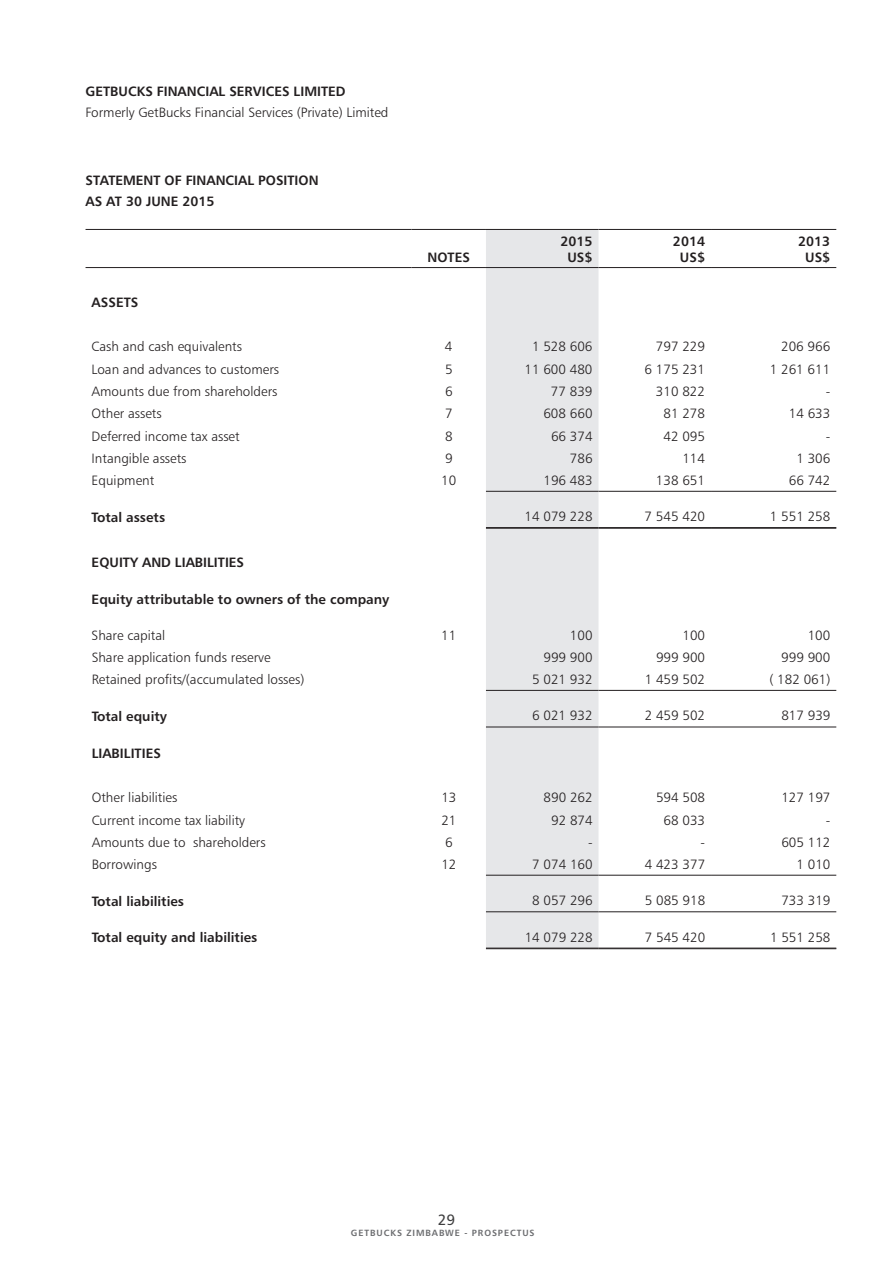
<style>
.page{position:relative;width:893px;height:1263px;background:#fff}
.page>*{position:absolute;margin:0;border:0;box-sizing:border-box;transform-origin:0 0}
.t1{font:15px "Humanist 777 BT Roman B";color:#3e3e3f}
.t2{font:13.5px "Humanist 777 BT Light B";color:#231f20}
.t3{font:13.5px/15.3px "Humanist 777 BT Bold B";color:#231f20;text-align:center}
.t4{font:9px "Humanist 777 BT Bold B";letter-spacing:.1em;color:#6c6d70}
</style>
<div class="page">
<div style="left:486px;top:230px;width:112px;height:718px;background:#e6e7e9"></div>
<hr style="left:86px;top:267px;width:326px;height:1px;background:#231f20">
<hr style="left:86px;top:229px;width:326px;height:1px;background:#231f20">
<hr style="left:412px;top:229px;width:74px;height:1px;background:#231f20">
<hr style="left:486px;top:229px;width:112px;height:1px;background:#231f20">
<hr style="left:598px;top:229px;width:113px;height:1px;background:#231f20">
<hr style="left:711px;top:229px;width:125px;height:1px;background:#231f20">
<hr style="left:412px;top:267px;width:74px;height:1px;background:#231f20">
<hr style="left:486px;top:267px;width:112px;height:1px;background:#231f20">
<hr style="left:598px;top:267px;width:113px;height:1px;background:#231f20">
<hr style="left:711px;top:267px;width:125px;height:1px;background:#231f20">
<hr style="left:486px;top:527px;width:112px;height:1px;background:#231f20">
<hr style="left:486px;top:528px;width:112px;height:1px;background:#231f20">
<hr style="left:598px;top:527px;width:113px;height:1px;background:#231f20">
<hr style="left:598px;top:528px;width:113px;height:1px;background:#231f20">
<hr style="left:711px;top:527px;width:125px;height:1px;background:#231f20">
<hr style="left:711px;top:528px;width:125px;height:1px;background:#231f20">
<hr style="left:486px;top:727px;width:112px;height:1px;background:#231f20">
<hr style="left:598px;top:727px;width:113px;height:1px;background:#231f20">
<hr style="left:711px;top:727px;width:125px;height:1px;background:#231f20">
<hr style="left:486px;top:948px;width:112px;height:1px;background:#231f20">
<hr style="left:598px;top:948px;width:113px;height:1px;background:#231f20">
<hr style="left:711px;top:948px;width:125px;height:1px;background:#231f20">
<hr style="left:486px;top:690px;width:112px;height:1px;background:#231f20">
<hr style="left:598px;top:690px;width:113px;height:1px;background:#231f20">
<hr style="left:711px;top:690px;width:125px;height:1px;background:#231f20">
<hr style="left:486px;top:491px;width:112px;height:1px;background:#231f20">
<hr style="left:598px;top:491px;width:113px;height:1px;background:#231f20">
<hr style="left:711px;top:491px;width:125px;height:1px;background:#231f20">
<hr style="left:486px;top:875px;width:112px;height:1px;background:#231f20">
<hr style="left:598px;top:875px;width:113px;height:1px;background:#231f20">
<hr style="left:711px;top:875px;width:125px;height:1px;background:#231f20">
<hr style="left:486px;top:911px;width:112px;height:1px;background:#231f20">
<hr style="left:598px;top:911px;width:113px;height:1px;background:#231f20">
<hr style="left:711px;top:911px;width:125px;height:1px;background:#231f20">
<p class="t3" style="left:86px;top:83px;width:262px">GETBUCKS FINANCIAL SERVICES LIMITED</p>
<p class="t2" style="left:86px;top:104px;width:304px">Formerly GetBucks Financial Services (Private) Limited</p>
<p class="t3" style="left:86px;top:169px;width:235px;line-height:21.1px;text-align:left">STATEMENT OF FINANCIAL POSITION<br>AS AT 30 JUNE 2015</p>
<p class="t3" style="left:428px;top:249px;width:44px">NOTES</p>
<p class="t3" style="left:560px;top:234px;width:34px">2015<br>US$</p>
<p class="t3" style="left:673px;top:234px;width:34px">2014<br>US$</p>
<p class="t3" style="left:798px;top:234px;width:34px">2013<br>US$</p>
<p class="t3" style="left:92px;top:294px;width:48px">ASSETS</p>
<p class="t2" style="left:92px;top:338px;width:152px">Cash and cash equivalents</p>
<p class="t2" style="left:445px;top:338px;width:9px">4</p>
<p class="t2" style="left:532px;top:338px;width:62px">1 528 606</p>
<p class="t2" style="left:656px;top:338px;width:51px">797 229</p>
<p class="t2" style="left:781px;top:338px;width:51px">206 966</p>
<p class="t2" style="left:92px;top:361px;width:189px">Loan and advances to customers</p>
<p class="t2" style="left:445px;top:361px;width:9px">5</p>
<p class="t2" style="left:524px;top:361px;width:70px">11 600 480</p>
<p class="t2" style="left:645px;top:361px;width:62px">6 175 231</p>
<p class="t2" style="left:770px;top:361px;width:62px">1 261 611</p>
<p class="t2" style="left:92px;top:383px;width:187px">Amounts due from shareholders</p>
<p class="t2" style="left:445px;top:383px;width:9px">6</p>
<p class="t2" style="left:551px;top:383px;width:43px">77 839</p>
<p class="t2" style="left:656px;top:383px;width:51px">310 822</p>
<p class="t2" style="left:826px;top:383px;width:6px">-</p>
<p class="t2" style="left:92px;top:405px;width:72px">Other assets</p>
<p class="t2" style="left:445px;top:405px;width:9px">7</p>
<p class="t2" style="left:543px;top:405px;width:51px">608 660</p>
<p class="t2" style="left:663px;top:405px;width:43px">81 278</p>
<p class="t2" style="left:789px;top:405px;width:43px">14 633</p>
<p class="t2" style="left:92px;top:428px;width:150px">Deferred income tax asset</p>
<p class="t2" style="left:445px;top:428px;width:9px">8</p>
<p class="t2" style="left:551px;top:428px;width:43px">66 374</p>
<p class="t2" style="left:663px;top:428px;width:43px">42 095</p>
<p class="t2" style="left:826px;top:428px;width:6px">-</p>
<p class="t2" style="left:92px;top:450px;width:96px">Intangible assets</p>
<p class="t2" style="left:445px;top:450px;width:9px">9</p>
<p class="t2" style="left:570px;top:450px;width:24px">786</p>
<p class="t2" style="left:682px;top:450px;width:24px">114</p>
<p class="t2" style="left:796px;top:450px;width:36px">1 306</p>
<p class="t2" style="left:92px;top:472px;width:64px">Equipment</p>
<p class="t2" style="left:441px;top:472px;width:17px">10</p>
<p class="t2" style="left:543px;top:472px;width:51px">196 483</p>
<p class="t2" style="left:656px;top:472px;width:51px">138 651</p>
<p class="t2" style="left:789px;top:472px;width:43px">66 742</p>
<p class="t3" style="left:92px;top:509px;width:75px">Total assets</p>
<p class="t2" style="left:525px;top:508px;width:70px">14 079 228</p>
<p class="t2" style="left:645px;top:508px;width:62px">7 545 420</p>
<p class="t2" style="left:770px;top:508px;width:62px">1 551 258</p>
<p class="t3" style="left:92px;top:554px;width:154px">EQUITY AND LIABILITIES</p>
<p class="t3" style="left:92px;top:591px;width:299px">Equity attributable to owners of the company</p>
<p class="t2" style="left:92px;top:627px;width:75px">Share capital</p>
<p class="t2" style="left:441px;top:627px;width:17px">11</p>
<p class="t2" style="left:570px;top:627px;width:24px">100</p>
<p class="t2" style="left:682px;top:627px;width:24px">100</p>
<p class="t2" style="left:808px;top:627px;width:24px">100</p>
<p class="t2" style="left:92px;top:649px;width:180px">Share application funds reserve</p>
<p class="t2" style="left:543px;top:649px;width:51px">999 900</p>
<p class="t2" style="left:656px;top:649px;width:51px">999 900</p>
<p class="t2" style="left:781px;top:649px;width:51px">999 900</p>
<p class="t2" style="left:92px;top:671px;width:214px">Retained profits/(accumulated losses)</p>
<p class="t2" style="left:532px;top:671px;width:62px">5 021 932</p>
<p class="t2" style="left:645px;top:671px;width:62px">1 459 502</p>
<p class="t2" style="left:769px;top:671px;width:62px">( 182 061)</p>
<p class="t3" style="left:92px;top:708px;width:77px">Total equity</p>
<p class="t2" style="left:532px;top:707px;width:62px">6 021 932</p>
<p class="t2" style="left:645px;top:707px;width:62px">2 459 502</p>
<p class="t2" style="left:781px;top:707px;width:51px">817 939</p>
<p class="t3" style="left:92px;top:745px;width:71px">LIABILITIES</p>
<p class="t2" style="left:92px;top:789px;width:87px">Other liabilities</p>
<p class="t2" style="left:441px;top:789px;width:17px">13</p>
<p class="t2" style="left:543px;top:789px;width:51px">890 262</p>
<p class="t2" style="left:656px;top:789px;width:51px">594 508</p>
<p class="t2" style="left:781px;top:789px;width:51px">127 197</p>
<p class="t2" style="left:92px;top:811px;width:155px">Current income tax liability</p>
<p class="t2" style="left:441px;top:811px;width:17px">21</p>
<p class="t2" style="left:551px;top:811px;width:43px">92 874</p>
<p class="t2" style="left:664px;top:811px;width:43px">68 033</p>
<p class="t2" style="left:826px;top:811px;width:6px">-</p>
<p class="t2" style="left:92px;top:834px;width:175px">Amounts due to shareholders</p>
<p class="t2" style="left:445px;top:834px;width:9px">6</p>
<p class="t2" style="left:588px;top:834px;width:6px">-</p>
<p class="t2" style="left:701px;top:834px;width:6px">-</p>
<p class="t2" style="left:781px;top:834px;width:51px">605 112</p>
<p class="t2" style="left:92px;top:856px;width:67px">Borrowings</p>
<p class="t2" style="left:441px;top:856px;width:17px">12</p>
<p class="t2" style="left:532px;top:856px;width:62px">7 074 160</p>
<p class="t2" style="left:645px;top:856px;width:62px">4 423 377</p>
<p class="t2" style="left:796px;top:856px;width:36px">1 010</p>
<p class="t3" style="left:92px;top:893px;width:94px">Total liabilities</p>
<p class="t2" style="left:532px;top:892px;width:62px">8 057 296</p>
<p class="t2" style="left:645px;top:892px;width:62px">5 085 918</p>
<p class="t2" style="left:781px;top:892px;width:51px">733 319</p>
<p class="t3" style="left:92px;top:930px;width:167px">Total equity and liabilities</p>
<p class="t2" style="left:525px;top:929px;width:70px">14 079 228</p>
<p class="t2" style="left:645px;top:929px;width:62px">7 545 420</p>
<p class="t2" style="left:770px;top:929px;width:62px">1 551 258</p>
<p class="t1" style="left:438px;top:1210px;width:19px">29</p>
<p class="t4" style="left:351px;top:1227px;width:185px">GETBUCKS ZIMBABWE - PROSPECTUS</p>
</div>
